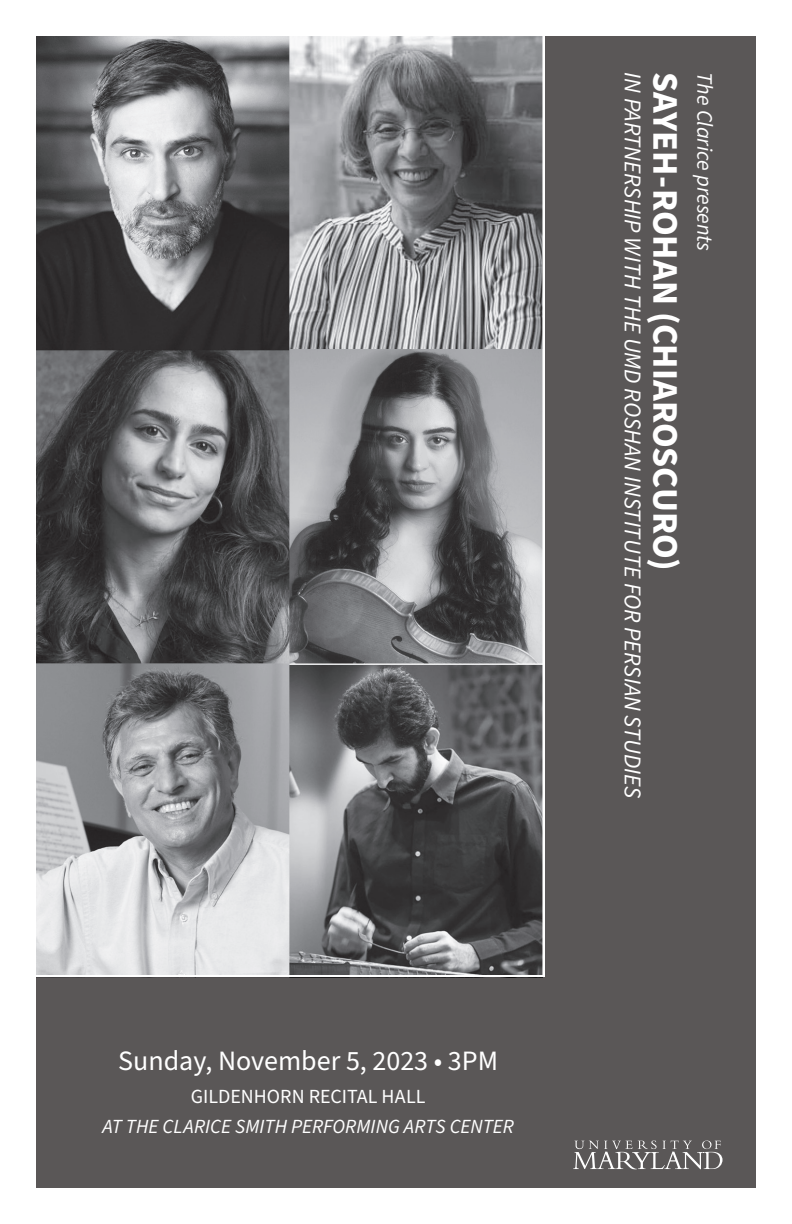
<style>
.page{position:relative;width:792px;height:1224px;background:#fff}
.page>*{position:absolute;margin:0;border:0;box-sizing:border-box;transform-origin:0 0}
.t1{font:700 36px "Source Sans Pro";color:#fff}
.t2{font:28px "Source Sans Pro";color:#fff}
.t3{font:italic 24px "Source Sans Pro";color:#fff}
.t4{font:italic 22px "Source Sans Pro";letter-spacing:-.01em;color:#fff}
.t5{font:italic 20px "Source Sans Pro";color:#fff}
.t6{font:20px "Source Sans Pro";color:#fff}
</style>
<div class="page">
<div style="left:36px;top:36px;width:720px;height:1152px;background:#5a5757"></div>
<svg style="left:36px;top:36px;width:509px;height:942px;background:#7b7b7d"></svg>
<svg style="left:573px;top:1141px;width:150px;height:29px;background:#7a7777"></svg>
<p class="t2" style="left:118px;top:1042px;width:381px">Sunday, November 5, 2023 • 3PM</p>
<p class="t6" style="left:191px;top:1083px;width:236px">GILDENHORN RECITAL HALL</p>
<p class="t5" style="left:102px;top:1113px;width:413px">AT THE CLARICE SMITH PERFORMING ARTS CENTER</p>
<p class="t3" style="left:649px;top:72px;width:728px;rotate:90deg">IN PARTNERSHIP WITH THE UMD ROSHAN INSTITUTE FOR PERSIAN STUDIES</p>
<p class="t1" style="left:690px;top:72px;width:500px;rotate:90deg">SAYEH-ROHAN (CHIAROSCURO)</p>
<p class="t4" style="left:719px;top:72px;width:181px;rotate:90deg">The Clarice presents</p>
</div>
